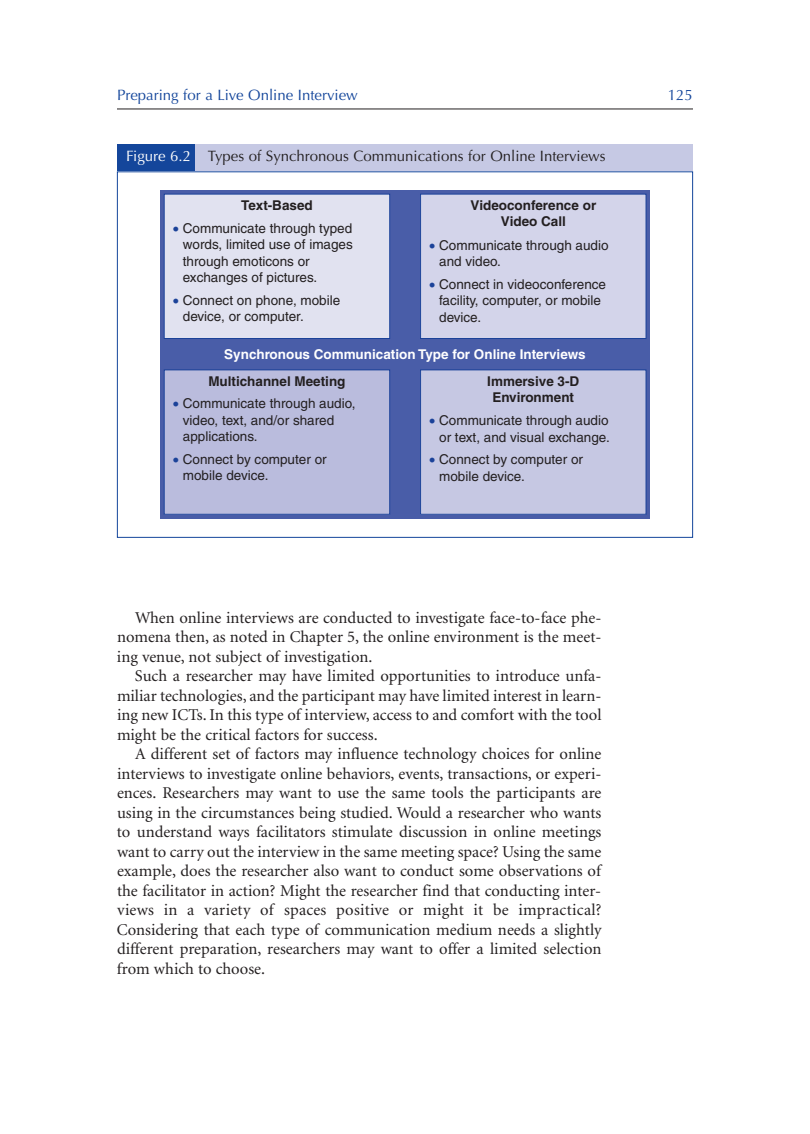
<style>
.page{position:relative;width:810px;height:1134px;background:#fff}
.page>*{position:absolute;margin:0;border:0;box-sizing:border-box;transform-origin:0 0}
.t1{font:16.5px "Minion";color:#231f20}
.t2{font:15px "Optima";color:#231f20}
.t3{font:15px "Optima";color:#14469b}
.t4{font:13.5px/16.5px "Helvetica";color:#231f20}
.t5{font:700 13.5px/16.5px "Helvetica";color:#231f20;text-align:center}
.t6{font:700 13.5px/26.8px "Helvetica";color:#fff}
.s1{color:#fff}
.s2{color:#1b4299}
.s3{color:#231f20}
</style>
<div class="page">
<hr style="left:117px;top:109px;width:576px;height:1px;background:#231f20">
<div style="left:160px;top:190px;width:490px;height:329px;background:#495da8"></div>
<div style="left:164px;top:194px;width:226px;height:145px;background:#e1e2f0"></div>
<div style="left:164px;top:194px;width:226px;height:145px;border:1px solid #1b4299"></div>
<div style="left:421px;top:194px;width:225px;height:145px;background:#d3d4ea"></div>
<div style="left:420px;top:194px;width:226px;height:145px;border:1px solid #1b4299"></div>
<div style="left:164px;top:370px;width:226px;height:144px;background:#babcdd"></div>
<div style="left:164px;top:370px;width:226px;height:144px;border:1px solid #1b4299"></div>
<div style="left:421px;top:370px;width:225px;height:144px;background:#c6c8e3"></div>
<div style="left:117px;top:144px;width:78px;height:27px;background:#14469b"></div>
<div style="left:195px;top:144px;width:498px;height:27px;background:#c6c9e4"></div>
<p class="t3" style="left:117px;top:89px;width:242px">Preparing for a Live Online Interview</p>
<p class="t3" style="left:668px;top:89px;width:27px">125</p>
<p class="t2" style="left:126px;top:149px;width:481px"><span class="s1">Figure 6.2</span> Types of Synchronous Communications for Online Interviews</p>
<p class="t5" style="left:241px;top:198px;width:73px">Text-Based</p>
<p class="t4" style="left:183px;top:221px;width:171px;text-indent:-10px"><span class="s2">•</span> Communicate through typed words, limited use of images through emoticons or exchanges of pictures.</p>
<p class="t4" style="left:183px;top:293px;width:159px;text-indent:-10px"><span class="s2">•</span> Connect on phone, mobile device, or computer.</p>
<p class="t5" style="left:470px;top:198px;width:127px">Videoconference or<br>Video Call</p>
<p class="t4" style="left:439px;top:238px;width:171px;text-indent:-10px"><span class="s2">•</span> Communicate through audio and video.</p>
<p class="t4" style="left:439px;top:277px;width:168px;text-indent:-10px"><span class="s2">•</span> Connect in videoconference facility, computer, or mobile device.</p>
<p class="t6" style="left:487px;top:342px;width:100px;text-indent:-263px">Synchronous Communication Type for Online Interviews<br><span class="s3">Immersive 3-D</span></p>
<p class="t5" style="left:492px;top:391px;width:83px">Environment</p>
<p class="t5" style="left:208px;top:374px;width:139px">Multichannel Meeting</p>
<p class="t4" style="left:183px;top:396px;width:174px;text-indent:-10px"><span class="s2">•</span> Communicate through audio, video, text, and/or shared applications.</p>
<p class="t4" style="left:183px;top:452px;width:145px;text-indent:-10px"><span class="s2">•</span> Connect by computer or mobile device.</p>
<p class="t4" style="left:429px;top:414px;width:182px;text-align:right"><span class="s2">•</span> Communicate through audio or text, and visual exchange.</p>
<p class="t4" style="left:439px;top:453px;width:145px;text-indent:-10px"><span class="s2">•</span> Connect by computer or mobile device.</p>
<p class="t1" style="left:135px;top:611px;width:468px">When online interviews are conducted to investigate face-to-face phe-</p>
<p class="t1" style="left:117px;top:630px;width:486px">nomena then, as noted in Chapter 5, the online environment is the meet-</p>
<p class="t1" style="left:117px;top:650px;width:257px">ing venue, not subject of investigation.</p>
<p class="t1" style="left:135px;top:669px;width:468px">Such a researcher may have limited opportunities to introduce unfa-</p>
<p class="t1" style="left:117px;top:689px;width:486px">miliar technologies, and the participant may have limited interest in learn-</p>
<p class="t1" style="left:117px;top:708px;width:486px">ing new ICTs. In this type of interview, access to and comfort with the tool</p>
<p class="t1" style="left:117px;top:728px;width:262px">might be the critical factors for success.</p>
<p class="t1" style="left:135px;top:747px;width:468px">A different set of factors may influence technology choices for online</p>
<p class="t1" style="left:117px;top:767px;width:486px">interviews to investigate online behaviors, events, transactions, or experi-</p>
<p class="t1" style="left:117px;top:786px;width:486px">ences. Researchers may want to use the same tools the participants are</p>
<p class="t1" style="left:117px;top:806px;width:486px">using in the circumstances being studied. Would a researcher who wants</p>
<p class="t1" style="left:117px;top:825px;width:486px">to understand ways facilitators stimulate discussion in online meetings</p>
<p class="t1" style="left:117px;top:845px;width:486px">want to carry out the interview in the same meeting space? Using the same</p>
<p class="t1" style="left:117px;top:864px;width:486px">example, does the researcher also want to conduct some observations of</p>
<p class="t1" style="left:117px;top:884px;width:486px">the facilitator in action? Might the researcher find that conducting inter-</p>
<p class="t1" style="left:117px;top:903px;width:486px">views in a variety of spaces positive or might it be impractical?</p>
<p class="t1" style="left:117px;top:923px;width:486px">Considering that each type of communication medium needs a slightly</p>
<p class="t1" style="left:117px;top:942px;width:486px">different preparation, researchers may want to offer a limited selection</p>
<p class="t1" style="left:117px;top:962px;width:150px">from which to choose.</p>
</div>
